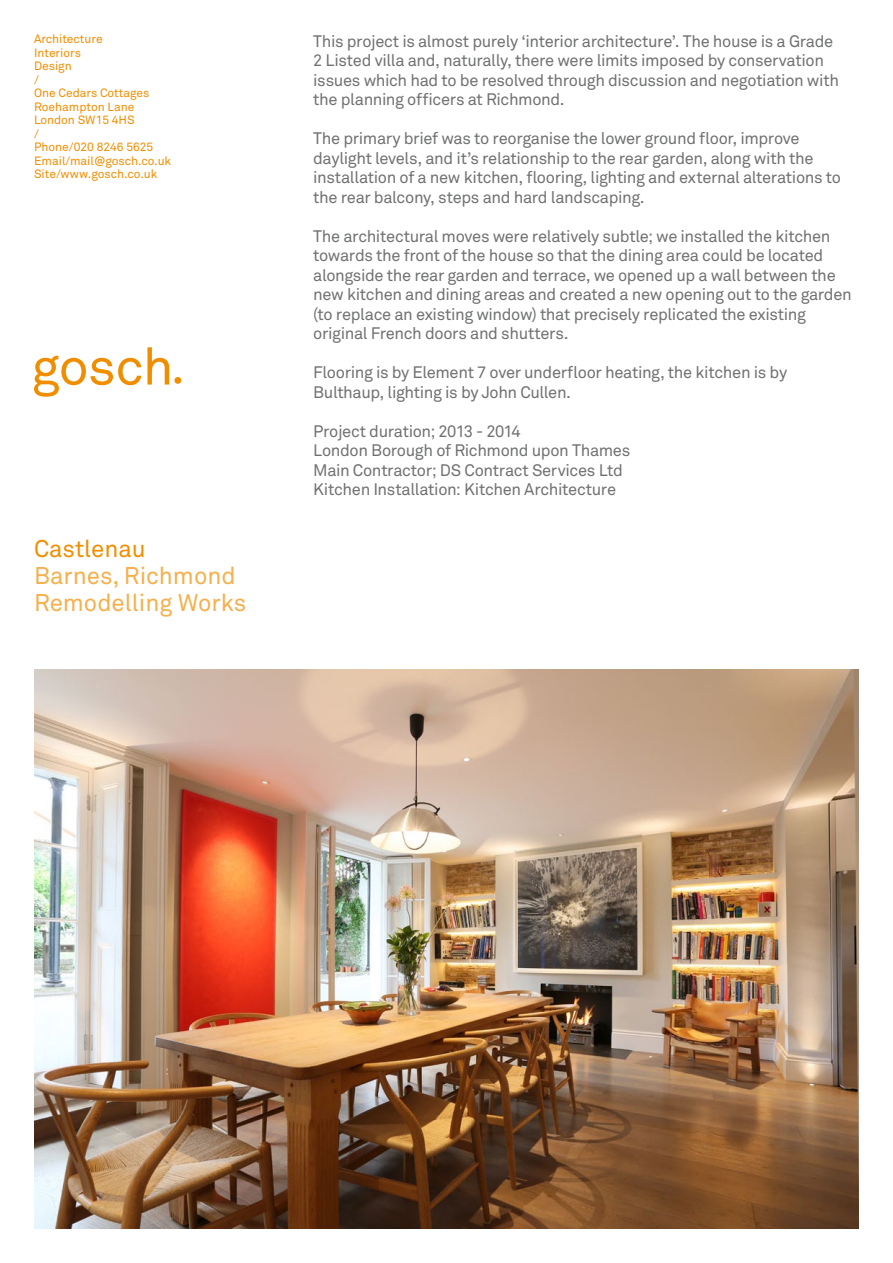
<style>
.page{position:relative;width:893px;height:1263px;background:#fff}
.page>*{position:absolute;margin:0;border:0;box-sizing:border-box;transform-origin:0 0}
.t1{font:24px "Akkurat";color:#f5b04d}
.t2{font:24px "Akkurat";color:#f18e00}
.t3{font:16.5px/19.5px "Akkurat";letter-spacing:-.02em;color:#707172}
.t4{font:12px/13.5px "Akkurat";color:#f18e00}
</style>
<div class="page">
<svg style="left:34px;top:356px;width:107px;height:41px"></svg>
<svg style="left:147px;top:347px;width:22px;height:38px"></svg>
<div style="left:174px;top:377px;width:7px;height:7px;background:#f18e00;border-radius:50%"></div>
<img style="left:34px;top:669px;width:825px;height:560px">
<p class="t4" style="left:34px;top:33px;width:70px">Architecture<br>Interiors<br>Design</p>
<p class="t4" style="left:34px;top:73px;width:6px">/</p>
<p class="t4" style="left:34px;top:87px;width:117px">One Cedars Cottages</p>
<p class="t4" style="left:34px;top:100px;width:102px">Roehampton Lane</p>
<p class="t4" style="left:34px;top:114px;width:102px">London SW15 4HS</p>
<p class="t4" style="left:34px;top:127px;width:6px">/</p>
<p class="t4" style="left:34px;top:141px;width:121px">Phone/020 8246 5625</p>
<p class="t4" style="left:34px;top:154px;width:139px">Email/mail@gosch.co.uk<br>Site/www.gosch.co.uk</p>
<p class="t2" style="left:34px;top:534px;width:113px">Castlenau</p>
<p class="t1" style="left:34px;top:561px;width:203px">Barnes, Richmond</p>
<p class="t1" style="left:34px;top:588px;width:214px">Remodelling Works</p>
<p class="t3" style="left:313px;top:32px;width:527px">This project is almost purely ‘interior architecture’. The house is a Grade 2 Listed villa and, naturally, there were limits imposed by conservation issues which had to be resolved through discussion and negotiation with the planning officers at Richmond.</p>
<p class="t3" style="left:313px;top:129px;width:529px">The primary brief was to reorganise the lower ground floor, improve daylight levels, and it’s relationship to the rear garden, along with the installation of a new kitchen, flooring, lighting and external alterations to the rear balcony, steps and hard landscaping.</p>
<p class="t3" style="left:313px;top:227px;width:540px">The architectural moves were relatively subtle; we installed the kitchen towards the front of the house so that the dining area could be located alongside the rear garden and terrace, we opened up a wall between the new kitchen and dining areas and created a new opening out to the garden (to replace an existing window) that precisely replicated the existing original French doors and shutters.</p>
<p class="t3" style="left:313px;top:363px;width:475px">Flooring is by Element 7 over underfloor heating, the kitchen is by<br>Bulthaup, lighting is by John Cullen.</p>
<p class="t3" style="left:313px;top:422px;width:209px">Project duration; 2013 - 2014</p>
<p class="t3" style="left:313px;top:441px;width:319px">London Borough of Richmond upon Thames</p>
<p class="t3" style="left:313px;top:461px;width:311px">Main Contractor; DS Contract Services Ltd</p>
<p class="t3" style="left:313px;top:480px;width:304px">Kitchen Installation: Kitchen Architecture</p>
</div>
